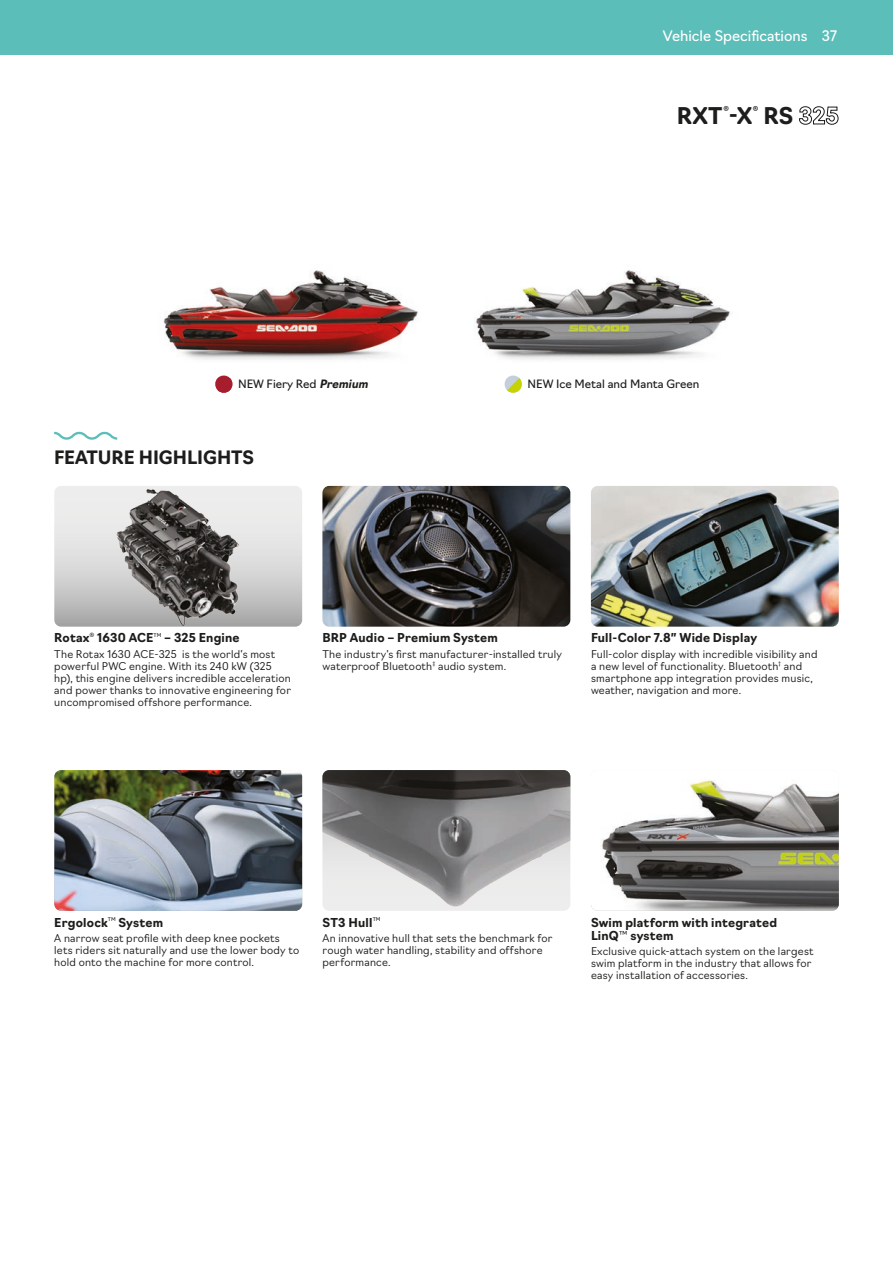
<style>
.page{position:relative;width:893px;height:1263px;background:#fff}
.page>*{position:absolute;margin:0;border:0;box-sizing:border-box;transform-origin:0 0}
.t1{font:700 22.5px "Navigo";color:#1d1d1b}
.t2{font:700 18px "Navigo";letter-spacing:-.005em;color:#1d1d1b}
.t3{font:14.25px "Navigo";color:#fff}
.t4{font:700 12px/13.5px "Navigo";letter-spacing:.015em;color:#1d1d1b}
.t5{font:11.25px "Navigo";color:#1d1d1b}
.t6{font:300 10.5px/12px "Navigo";letter-spacing:.02em;color:#1d1d1b}
.t7{font:500 7.95px "Navigo";color:#1d1d1b}
.t8{font:5.1px "Navigo";color:#1d1d1b}
.s1{font-weight:700;font-style:italic}
.s2{font-weight:200}
</style>
<div class="page">
<img style="left:163px;top:270px;width:255px;height:90px">
<img style="left:475px;top:270px;width:257px;height:90px">
<svg style="left:54px;top:486px;width:248px;height:141px"></svg>
<img style="left:77px;top:486px;width:203px;height:141px">
<img style="left:322px;top:486px;width:248px;height:141px">
<img style="left:322px;top:770px;width:248px;height:141px">
<img style="left:591px;top:780px;width:248px;height:131px">
<img style="left:591px;top:486px;width:248px;height:141px">
<img style="left:54px;top:770px;width:248px;height:141px">
<svg style="left:54px;top:432px;width:63px;height:8px"></svg>
<svg style="left:215px;top:375px;width:18px;height:18px"></svg>
<svg style="left:504px;top:375px;width:18px;height:18px"></svg>
<div style="left:0;top:0;width:893px;height:54px;background:#5bbeb9"></div>
<h3 class="t3" style="left:663px;top:24px;width:176px">Vehicle Specifications 37</h3>
<p class="t7" style="left:723px;top:103px;width:7px">®</p>
<p class="t7" style="left:753px;top:103px;width:7px">®</p>
<p class="t1" style="left:764px;top:98px;width:77px">RS 325</p>
<p class="t1" style="left:677px;top:98px;width:77px">RXT -X</p>
<p class="t5" style="left:238px;top:375px;width:134px">NEW Fiery Red <span class="s1">Premium</span></p>
<p class="t5" style="left:527px;top:375px;width:173px">NEW Ice Metal and Manta Green</p>
<p class="t2" style="left:54px;top:443px;width:202px">FEATURE HIGHLIGHTS</p>
<p class="t4" style="left:54px;top:630px;width:101px">Rotax<sup>®</sup> 1630 ACE</p>
<p class="t8" style="left:154px;top:631px;width:9px">TM</p>
<p class="t4" style="left:164px;top:630px;width:77px">– 325 Engine</p>
<p class="t6" style="left:54px;top:647px;width:238px">The Rotax 1630 ACE-325 is the world’s most powerful PWC engine. With its 240 kW (325 hp), this engine delivers incredible acceleration and power thanks to innovative engineering for uncompromised offshore performance.</p>
<p class="t4" style="left:322px;top:630px;width:177px">BRP Audio – Premium System</p>
<p class="t6" style="left:322px;top:647px;width:241px">The industry’s first manufacturer-installed truly waterproof Bluetooth<sup>‡</sup> audio system.</p>
<p class="t4" style="left:591px;top:630px;width:168px">Full-Color 7.8″ Wide Display</p>
<p class="t6" style="left:591px;top:647px;width:228px">Full-color display with incredible visibility and a new level of functionality. Bluetooth<sup>†</sup> and smartphone app integration provides music, weather, navigation and more.</p>
<p class="t4" style="left:54px;top:914px;width:55px">Ergolock</p>
<p class="t8" style="left:108px;top:915px;width:9px">TM</p>
<p class="t4" style="left:119px;top:914px;width:46px">System</p>
<p class="t6" style="left:54px;top:931px;width:246px">A narrow seat profile with deep knee pockets lets riders sit naturally and use the lower body to hold onto the machine for more control.</p>
<p class="t4" style="left:322px;top:914px;width:51px">ST3 Hull</p>
<p class="t8" style="left:373px;top:915px;width:9px">TM</p>
<p class="t6" style="left:322px;top:931px;width:231px">An innovative hull that sets the benchmark for rough water handling, stability and offshore performance.</p>
<p class="t4" style="left:591px;top:914px;width:188px">Swim platform with integrated<br>LinQ<span class="s2">™</span> system</p>
<p class="t6" style="left:591px;top:945px;width:224px">Exclusive quick-attach system on the largest swim platform in the industry that allows for easy installation of accessories.</p>
</div>
